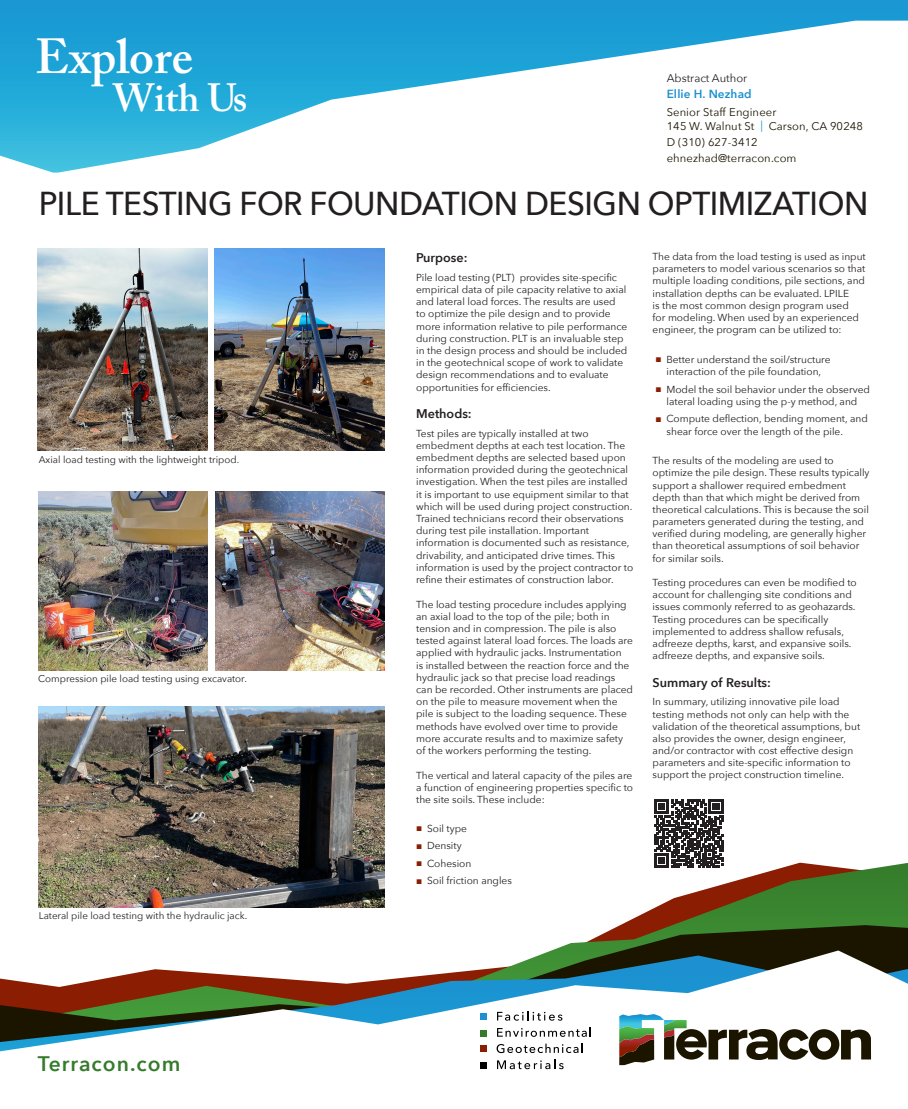
<style>
.page{position:relative;width:908px;height:1109px;background:#fff}
.page>*{position:absolute;margin:0;border:0;box-sizing:border-box;transform-origin:0 0}
.t1{font:600 48.89px "Adobe Caslon Pro";color:#fff}
.t2{font:600 39.13px "Adobe Caslon Pro";color:#fff}
.t3{font:500 33.07px "Avenir Next";letter-spacing:-.015em;color:#231f20;scale:.95 1}
.t4{font:600 21px "Avenir Next";letter-spacing:.05em;color:#357b2b}
.t5{font:600 12.6px "Avenir Next";color:#231f20}
.t6{font:600 11.76px "Avenir Next";color:#1d90d0}
.t7{font:11.2px/14.2px "Avenir Next";color:#1b1500}
.t8{font:11.2px "Avenir Next";color:#231f20}
.t9{font:10.15px/12.2px "Avenir Next";color:#231f20}
.t10{font:9.8px "Avenir Next";color:#231f20}
.s1{color:#1d90d0}
.s2{font-family:"Arial";color:#8b1d02}
</style>
<div class="page">
<svg style="left:38px;top:863px;width:869px;height:62px"></svg>
<svg style="left:553px;top:925px;width:354px;height:25px;background:#444a27"></svg>
<svg style="left:0;top:950px;width:907px;height:120px"></svg>
<svg style="left:619px;top:1014px;width:251px;height:51px"></svg>
<svg style="left:497px;top:1011px;width:65px;height:9px"></svg>
<svg style="left:497px;top:1027px;width:94px;height:10px"></svg>
<svg style="left:496px;top:1043px;width:86px;height:10px"></svg>
<svg style="left:497px;top:1060px;width:66px;height:9px"></svg>
<div style="left:480px;top:1013px;width:6px;height:7px;background:#1d90d0"></div>
<svg style="left:480px;top:1030px;width:6px;height:6px"></svg>
<svg style="left:480px;top:1045px;width:6px;height:6px"></svg>
<svg style="left:480px;top:1062px;width:6px;height:6px"></svg>
<div style="left:645px;top:791px;width:86px;height:85px;background:#fff"></div>
<svg style="left:654px;top:799px;width:69px;height:69px"></svg>
<img style="left:38px;top:492px;width:170px;height:178px">
<img style="left:38px;top:249px;width:170px;height:201px">
<img style="left:214px;top:249px;width:170px;height:201px">
<img style="left:39px;top:706px;width:345px;height:202px">
<img style="left:215px;top:492px;width:169px;height:178px">
<svg style="left:0;top:0;width:907px;height:173px"></svg>
<h1 class="t1" style="left:35px;top:28px;width:159px">Explore</h1>
<h2 class="t2" style="left:113px;top:74px;width:136px">With Us</h2>
<p class="t8" style="left:666px;top:69px;width:82px">Abstract Author</p>
<p class="t6" style="left:666px;top:84px;width:86px">Ellie H. Nezhad</p>
<p class="t7" style="left:666px;top:104px;width:198px">Senior Staff Engineer<br>145 W. Walnut St <span class="s1">|</span> Carson, CA 90248</p>
<p class="t7" style="left:666px;top:134px;width:131px;line-height:16.1px">D (310) 627-3412 ehnezhad@terracon.com</p>
<p class="t3" style="left:39px;top:176px;width:874px">PILE TESTING FOR FOUNDATION DESIGN OPTIMIZATION</p>
<p class="t10" style="left:39px;top:451px;width:202px">Axial load testing with the lightweight tripod.</p>
<p class="t10" style="left:38px;top:670px;width:210px">Compression pile load testing using excavator.</p>
<p class="t10" style="left:39px;top:907px;width:210px">Lateral pile load testing with the hydraulic jack.</p>
<p class="t4" style="left:38px;top:1045px;width:144px">Terracon.com</p>
<p class="t5" style="left:416px;top:247px;width:53px">Purpose:</p>
<p class="t9" style="left:416px;top:271px;width:213px">Pile load testing (PLT) provides site-specific empirical data of pile capacity relative to axial and lateral load forces. The results are used to optimize the pile design and to provide more information relative to pile performance during construction. PLT is an invaluable step in the design process and should be included in the geotechnical scope of work to validate design recommendations and to evaluate opportunities for efficiencies.</p>
<p class="t5" style="left:416px;top:403px;width:57px">Methods:</p>
<p class="t9" style="left:416px;top:427px;width:218px">Test piles are typically installed at two embedment depths at each test location. The embedment depths are selected based upon information provided during the geotechnical investigation. When the test piles are installed it is important to use equipment similar to that which will be used during project construction.<br>Trained technicians record their observations during test pile installation. Important information is documented such as resistance, drivability, and anticipated drive times. This information is used by the project contractor to refine their estimates of construction labor.</p>
<p class="t9" style="left:416px;top:598px;width:218px">The load testing procedure includes applying an axial load to the top of the pile; both in tension and in compression. The pile is also tested against lateral load forces. The loads are applied with hydraulic jacks. Instrumentation<br>is installed between the reaction force and the hydraulic jack so that precise load readings can be recorded. Other instruments are placed on the pile to measure movement when the pile is subject to the loading sequence. These methods have evolved over time to provide more accurate results and to maximize safety of the workers performing the testing.</p>
<p class="t9" style="left:416px;top:769px;width:218px;text-align:justify">The vertical and lateral capacity of the piles are a function of engineering properties specific to the site soils. These include:</p>
<p class="t9" style="left:416px;top:822px;width:52px"><span class="s2">■</span> Soil type</p>
<p class="t9" style="left:416px;top:839px;width:47px"><span class="s2">■</span> Density</p>
<p class="t9" style="left:416px;top:857px;width:57px"><span class="s2">■</span> Cohesion</p>
<p class="t9" style="left:416px;top:874px;width:97px"><span class="s2">■</span> Soil friction angles</p>
<p class="t9" style="left:652px;top:250px;width:215px">The data from the load testing is used as input parameters to model various scenarios so that multiple loading conditions, pile sections, and installation depths can be evaluated. LPILE<br>is the most common design program used<br>for modeling. When used by an experienced engineer, the program can be utilized to:</p>
<p class="t9" style="left:655px;top:353px;width:177px;text-align:center"><span class="s2">■</span> Better understand the soil/structure interaction of the pile foundation,</p>
<p class="t9" style="left:655px;top:382px;width:216px;text-align:center"><span class="s2">■</span> Model the soil behavior under the observed lateral loading using the p-y method, and</p>
<p class="t9" style="left:666px;top:412px;width:203px;text-indent:-11px"><span class="s2">■</span> Compute deflection, bending moment, and shear force over the length of the pile.</p>
<p class="t9" style="left:652px;top:454px;width:218px">The results of the modeling are used to optimize the pile design. These results typically support a shallower required embedment depth than that which might be derived from theoretical calculations. This is because the soil parameters generated during the testing, and verified during modeling, are generally higher than theoretical assumptions of soil behavior for similar soils.</p>
<p class="t9" style="left:652px;top:576px;width:206px">Testing procedures can even be modified to account for challenging site conditions and issues commonly referred to as geohazards.<br>Testing procedures can be specifically implemented to address shallow refusals, adfreeze depths, karst, and expansive soils.</p>
<p class="t9" style="left:652px;top:649px;width:174px">adfreeze depths, and expansive soils.</p>
<p class="t5" style="left:652px;top:672px;width:120px">Summary of Results:</p>
<p class="t9" style="left:652px;top:695px;width:209px">In summary, utilizing innovative pile load testing methods not only can help with the validation of the theoretical assumptions, but also provides the owner, design engineer, and/or contractor with cost effective design parameters and site-specific information to support the project construction timeline.</p>
</div>
